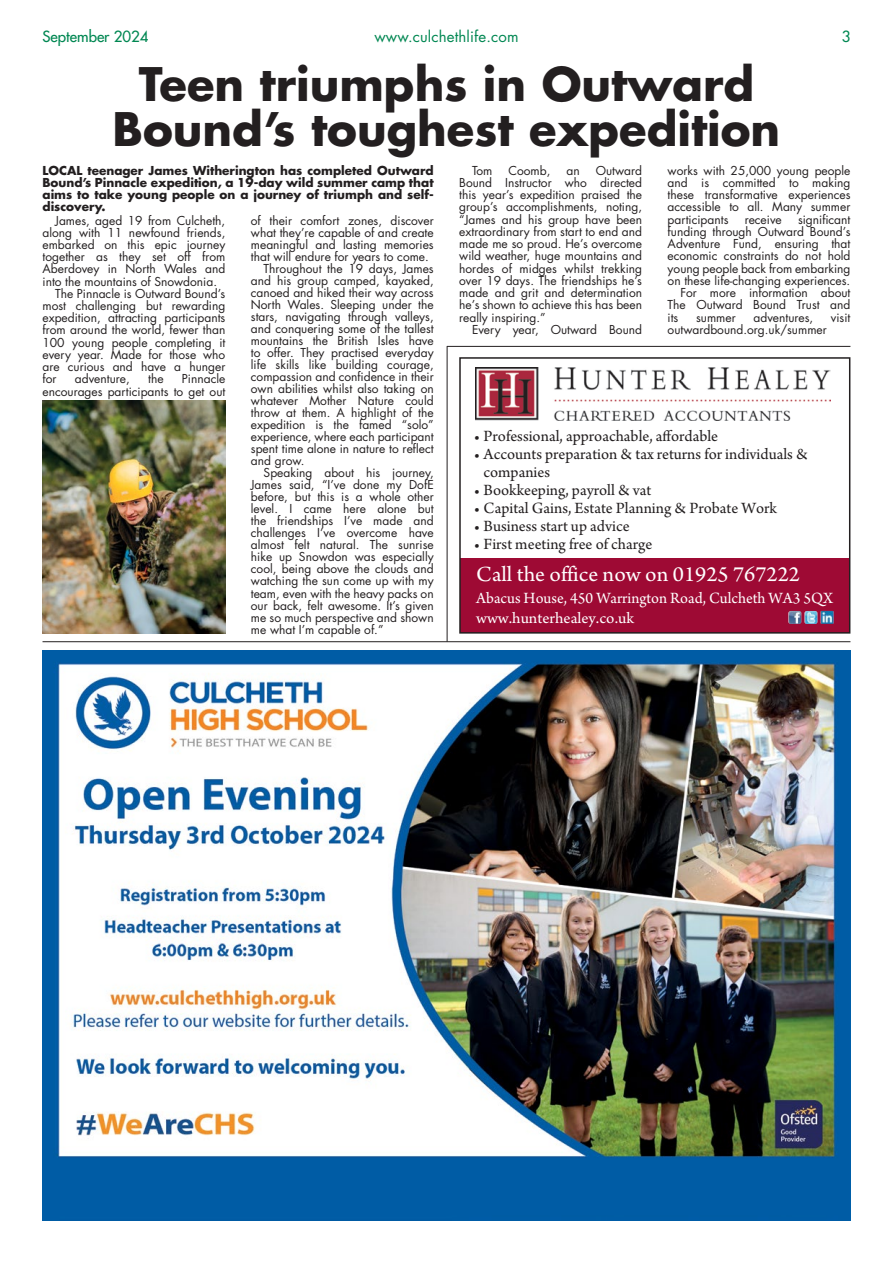
<style>
.page{position:relative;width:893px;height:1263px;background:#fff}
.page>*{position:absolute;margin:0;border:0;box-sizing:border-box;transform-origin:0 0}
.t1{font:700 45px/45px "Futura Std";color:#231f20;text-align:center}
.t2{font:22.8px "Arno Pro";color:#fff}
.t3{font:16.5px/18.1px "Arno Pro";color:#231f20}
.t4{font:16.5px/20.5px "Arno Pro";color:#fff}
.t5{font:15px "Futura Std";letter-spacing:.01em;color:#008752}
.t6{font:500 15px "Futura Std";color:#008752}
.t7{font:12px/12.3px "Futura Std";color:#231f20;text-align:justify}
.t8{font:700 12px/12px "Futura Std";color:#231f20;text-align:justify}
</style>
<div class="page">
<hr style="left:43px;top:641px;width:807px;height:1px;background:#231f20">
<hr style="left:447px;top:346px;width:403px;height:1px;background:#231f20">
<hr style="left:447px;top:346px;width:1px;height:296px;background:#231f20">
<div style="left:460px;top:558px;width:389px;height:75px;background:#9e0a34"></div>
<div style="left:459px;top:357px;width:391px;height:277px;border:2px solid #231f20"></div>
<img style="left:476px;top:367px;width:354px;height:54px">
<img style="left:804px;top:611px;width:30px;height:13px">
<img style="left:43px;top:650px;width:807px;height:570px">
<img style="left:43px;top:401px;width:182px;height:233px">
<p class="t6" style="left:43px;top:27px;width:108px">September 2024</p>
<p class="t5" style="left:374px;top:27px;width:146px">www.culchethlife.com</p>
<p class="t6" style="left:842px;top:27px;width:10px">3</p>
<h1 class="t1" style="left:113px;top:61px;width:669px">Teen triumphs in Outward<br>Bound’s toughest expedition</h1>
<p class="t8" style="left:43px;top:164px;width:393px">LOCAL teenager James Witherington has completed Outward Bound’s Pinnacle expedition, a 19-day wild summer camp that aims to take young people on a journey of triumph and self&shy;discovery.</p>
<p class="t7" style="left:55px;top:214px;width:172px">James, aged 19 from Culcheth,</p>
<p class="t7" style="left:43px;top:226px;width:184px">along with 11 newfound friends,</p>
<p class="t7" style="left:43px;top:239px;width:184px">embarked on this epic journey</p>
<p class="t7" style="left:43px;top:251px;width:184px">together as they set off from</p>
<p class="t7" style="left:43px;top:263px;width:184px">Aberdovey in North Wales and</p>
<p class="t7" style="left:43px;top:275px;width:176px">into the mountains of Snowdonia.</p>
<p class="t7" style="left:55px;top:287px;width:172px">The Pinnacle is Outward Bound’s</p>
<p class="t7" style="left:43px;top:300px;width:184px">most challenging but rewarding</p>
<p class="t7" style="left:43px;top:312px;width:184px">expedition, attracting participants</p>
<p class="t7" style="left:43px;top:324px;width:184px">from around the world, fewer than</p>
<p class="t7" style="left:43px;top:336px;width:184px">100 young people completing it</p>
<p class="t7" style="left:43px;top:348px;width:184px">every year. Made for those who</p>
<p class="t7" style="left:43px;top:361px;width:184px">are curious and have a hunger</p>
<p class="t7" style="left:43px;top:373px;width:16px">for</p>
<p class="t7" style="left:75px;top:373px;width:56px">adventure,</p>
<p class="t7" style="left:148px;top:373px;width:17px">the</p>
<p class="t7" style="left:668px;top:164px;width:184px">works with 25,000 young people and is committed to making these transformative experiences accessible to all. Many summer participants</p>
<p class="t7" style="left:459px;top:164px;width:184px;text-indent:136px">Outward Bound Instructor who directed this year’s expedition praised the group’s accomplishments, noting, “James and his group have been extraordinary from start to end and made me so proud. He’s overcome wild weather, huge mountains and hordes of midges whilst trekking over 19 days. The friendships he’s made and grit and determination he’s shown to achieve this has been really inspiring.”</p>
<p class="t7" style="left:472px;top:323px;width:172px">Every year, Outward Bound</p>
<p class="t7" style="left:472px;top:164px;width:22px">Tom</p>
<p class="t7" style="left:508px;top:164px;width:43px">Coomb,</p>
<p class="t7" style="left:566px;top:164px;width:15px">an</p>
<p class="t7" style="left:745px;top:213px;width:39px">receive</p>
<p class="t7" style="left:798px;top:213px;width:54px">significant</p>
<p class="t7" style="left:668px;top:225px;width:184px">funding through Outward Bound’s</p>
<p class="t7" style="left:668px;top:238px;width:184px">Adventure Fund, ensuring that</p>
<p class="t7" style="left:668px;top:250px;width:184px">economic constraints do not hold</p>
<p class="t7" style="left:668px;top:262px;width:184px">young people back from embarking</p>
<p class="t7" style="left:668px;top:274px;width:184px">on these life-changing experiences.</p>
<p class="t7" style="left:680px;top:287px;width:172px">For more information about</p>
<p class="t7" style="left:668px;top:299px;width:184px">The Outward Bound Trust and</p>
<p class="t7" style="left:668px;top:311px;width:12px">its</p>
<p class="t7" style="left:696px;top:311px;width:41px">summer</p>
<p class="t7" style="left:753px;top:311px;width:61px">adventures,</p>
<p class="t7" style="left:831px;top:311px;width:21px">visit</p>
<p class="t7" style="left:668px;top:323px;width:161px">outwardbound.org.uk/summer</p>
<p class="t7" style="left:251px;top:214px;width:184px">of their comfort zones, discover</p>
<p class="t7" style="left:251px;top:226px;width:184px">what they’re capable of and create</p>
<p class="t7" style="left:251px;top:238px;width:184px">meaningful and lasting memories</p>
<p class="t7" style="left:251px;top:250px;width:179px">that will endure for years to come.</p>
<p class="t7" style="left:264px;top:262px;width:172px">Throughout the 19 days, James</p>
<p class="t7" style="left:251px;top:274px;width:184px">and his group camped, kayaked,</p>
<p class="t7" style="left:251px;top:286px;width:184px">canoed and hiked their way across</p>
<p class="t7" style="left:251px;top:298px;width:184px">North Wales. Sleeping under the</p>
<p class="t7" style="left:251px;top:310px;width:184px">stars, navigating through valleys,</p>
<p class="t7" style="left:251px;top:322px;width:184px">and conquering some of the tallest</p>
<p class="t7" style="left:251px;top:334px;width:184px">mountains the British Isles have</p>
<p class="t7" style="left:251px;top:347px;width:184px">to offer. They practised everyday</p>
<p class="t7" style="left:251px;top:359px;width:184px">life skills like building courage,</p>
<p class="t7" style="left:251px;top:371px;width:184px">compassion and confidence in their</p>
<p class="t7" style="left:251px;top:383px;width:184px">own abilities whilst also taking on</p>
<p class="t7" style="left:251px;top:395px;width:184px">whatever Mother Nature could</p>
<p class="t7" style="left:251px;top:407px;width:184px">throw at them. A highlight of the</p>
<p class="t7" style="left:251px;top:419px;width:184px">expedition is the famed “solo”</p>
<p class="t7" style="left:251px;top:431px;width:184px">experience, where each participant</p>
<p class="t7" style="left:251px;top:443px;width:184px">spent time alone in nature to reflect</p>
<p class="t7" style="left:251px;top:455px;width:55px">and grow.</p>
<p class="t7" style="left:264px;top:467px;width:172px">Speaking about his journey,</p>
<p class="t7" style="left:251px;top:479px;width:184px">James said, “I’ve done my DofE</p>
<p class="t7" style="left:251px;top:491px;width:184px">before, but this is a whole other</p>
<p class="t7" style="left:251px;top:503px;width:184px">level. I came here alone but</p>
<p class="t7" style="left:251px;top:515px;width:184px">the friendships I’ve made and</p>
<p class="t7" style="left:251px;top:527px;width:184px">challenges I’ve overcome have</p>
<p class="t7" style="left:251px;top:539px;width:184px">almost felt natural. The sunrise</p>
<p class="t7" style="left:251px;top:551px;width:184px">hike up Snowdon was especially</p>
<p class="t7" style="left:251px;top:563px;width:184px">cool, being above the clouds and</p>
<p class="t7" style="left:251px;top:575px;width:184px">watching the sun come up with my</p>
<p class="t7" style="left:251px;top:587px;width:184px">team, even with the heavy packs on</p>
<p class="t7" style="left:251px;top:599px;width:184px">our back, felt awesome. It’s given</p>
<p class="t7" style="left:251px;top:611px;width:184px">me so much perspective and shown</p>
<p class="t7" style="left:251px;top:623px;width:134px">me what I’m capable of.”</p>
<p class="t7" style="left:43px;top:373px;width:184px;text-align:right">Pinnacle<br>encourages participants to get out</p>
<h3 class="t3" style="left:474px;top:427px;width:246px">• Professional, approachable, affordable</h3>
<h3 class="t3" style="left:483px;top:445px;width:326px;text-indent:-9px">• Accounts preparation &amp; tax returns for individuals &amp; companies</h3>
<h3 class="t3" style="left:474px;top:482px;width:179px">• Bookkeeping, payroll &amp; vat</h3>
<h3 class="t3" style="left:474px;top:500px;width:304px">• Capital Gains, Estate Planning &amp; Probate Work</h3>
<h3 class="t3" style="left:474px;top:518px;width:157px">• Business start up advice</h3>
<h3 class="t3" style="left:474px;top:536px;width:180px">• First meeting free of charge</h3>
<h2 class="t2" style="left:476px;top:561px;width:325px">Call the office now on 01925 767222</h2>
<h3 class="t4" style="left:476px;top:588px;width:358px">Abacus House, 450 Warrington Road, Culcheth WA3 5QX www.hunterhealey.co.uk</h3>
</div>
